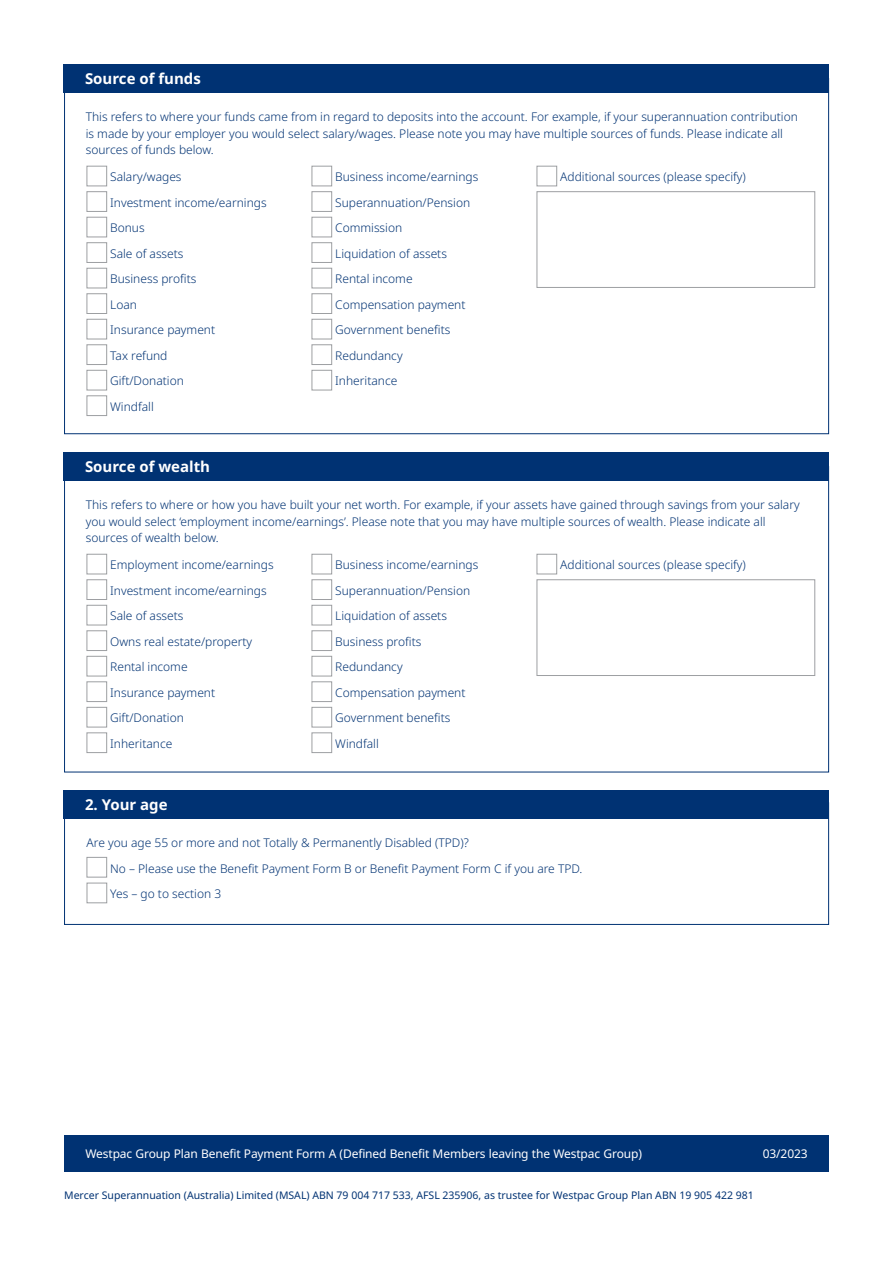
<style>
.page{position:relative;width:893px;height:1263px;background:#fff}
.page>*{position:absolute;margin:0;border:0;box-sizing:border-box;transform-origin:0 0}
.t1{font:700 15px "Noto Sans";color:#fff}
.t2{font:300 12px/16.5px "Noto Sans";color:#003273}
.t3{font:12px "Noto Sans";letter-spacing:-.01em;color:#fff}
.t4{font:10.5px "Noto Sans";color:#003273}
</style>
<div class="page">
<div style="left:64px;top:802px;width:765px;height:123px;border:1px solid #003273"></div>
<div style="left:64px;top:64px;width:765px;height:29px;background:#003273"></div>
<div style="left:64px;top:452px;width:765px;height:29px;background:#003273"></div>
<div style="left:64px;top:790px;width:765px;height:29px;background:#003273"></div>
<div style="left:87px;top:166px;width:20px;height:20px;background:#fff;border:1px solid #9d9fa2"></div>
<div style="left:87px;top:554px;width:20px;height:20px;background:#fff;border:1px solid #9d9fa2"></div>
<div style="left:312px;top:268px;width:20px;height:20px;background:#fff;border:1px solid #9d9fa2"></div>
<div style="left:312px;top:656px;width:20px;height:20px;background:#fff;border:1px solid #9d9fa2"></div>
<div style="left:87px;top:268px;width:20px;height:20px;background:#fff;border:1px solid #9d9fa2"></div>
<div style="left:87px;top:656px;width:20px;height:20px;background:#fff;border:1px solid #9d9fa2"></div>
<div style="left:312px;top:166px;width:20px;height:20px;background:#fff;border:1px solid #9d9fa2"></div>
<div style="left:312px;top:554px;width:20px;height:20px;background:#fff;border:1px solid #9d9fa2"></div>
<div style="left:87px;top:217px;width:20px;height:20px;background:#fff;border:1px solid #9d9fa2"></div>
<div style="left:87px;top:605px;width:20px;height:20px;background:#fff;border:1px solid #9d9fa2"></div>
<div style="left:312px;top:319px;width:20px;height:20px;background:#fff;border:1px solid #9d9fa2"></div>
<div style="left:312px;top:707px;width:20px;height:20px;background:#fff;border:1px solid #9d9fa2"></div>
<div style="left:87px;top:319px;width:20px;height:20px;background:#fff;border:1px solid #9d9fa2"></div>
<div style="left:87px;top:707px;width:20px;height:20px;background:#fff;border:1px solid #9d9fa2"></div>
<div style="left:312px;top:217px;width:20px;height:20px;background:#fff;border:1px solid #9d9fa2"></div>
<div style="left:312px;top:605px;width:20px;height:20px;background:#fff;border:1px solid #9d9fa2"></div>
<div style="left:87px;top:191px;width:20px;height:21px;background:#fff;border:1px solid #9d9fa2"></div>
<div style="left:87px;top:579px;width:20px;height:21px;background:#fff;border:1px solid #9d9fa2"></div>
<div style="left:312px;top:293px;width:20px;height:21px;background:#fff;border:1px solid #9d9fa2"></div>
<div style="left:312px;top:681px;width:20px;height:21px;background:#fff;border:1px solid #9d9fa2"></div>
<div style="left:87px;top:293px;width:20px;height:21px;background:#fff;border:1px solid #9d9fa2"></div>
<div style="left:87px;top:681px;width:20px;height:21px;background:#fff;border:1px solid #9d9fa2"></div>
<div style="left:312px;top:191px;width:20px;height:21px;background:#fff;border:1px solid #9d9fa2"></div>
<div style="left:312px;top:579px;width:20px;height:21px;background:#fff;border:1px solid #9d9fa2"></div>
<div style="left:87px;top:242px;width:20px;height:21px;background:#fff;border:1px solid #9d9fa2"></div>
<div style="left:87px;top:630px;width:20px;height:21px;background:#fff;border:1px solid #9d9fa2"></div>
<div style="left:312px;top:344px;width:20px;height:21px;background:#fff;border:1px solid #9d9fa2"></div>
<div style="left:312px;top:732px;width:20px;height:21px;background:#fff;border:1px solid #9d9fa2"></div>
<div style="left:312px;top:370px;width:20px;height:20px;background:#fff;border:1px solid #9d9fa2"></div>
<div style="left:87px;top:344px;width:20px;height:21px;background:#fff;border:1px solid #9d9fa2"></div>
<div style="left:87px;top:732px;width:20px;height:21px;background:#fff;border:1px solid #9d9fa2"></div>
<div style="left:87px;top:370px;width:20px;height:20px;background:#fff;border:1px solid #9d9fa2"></div>
<div style="left:87px;top:395px;width:20px;height:21px;background:#fff;border:1px solid #9d9fa2"></div>
<div style="left:312px;top:242px;width:20px;height:21px;background:#fff;border:1px solid #9d9fa2"></div>
<div style="left:312px;top:630px;width:20px;height:21px;background:#fff;border:1px solid #9d9fa2"></div>
<div style="left:537px;top:166px;width:20px;height:20px;background:#fff;border:1px solid #9d9fa2"></div>
<div style="left:537px;top:191px;width:278px;height:97px;background:#fff;border:1px solid #9d9fa2"></div>
<div style="left:537px;top:554px;width:20px;height:20px;background:#fff;border:1px solid #9d9fa2"></div>
<div style="left:537px;top:579px;width:278px;height:97px;background:#fff;border:1px solid #9d9fa2"></div>
<div style="left:87px;top:883px;width:20px;height:20px;background:#fff;border:1px solid #9d9fa2"></div>
<div style="left:87px;top:857px;width:20px;height:20px;background:#fff;border:1px solid #9d9fa2"></div>
<div style="left:64px;top:1136px;width:638px;height:36px;background:#003273"></div>
<div style="left:654px;top:1136px;width:175px;height:36px;background:#003273"></div>
<p class="t1" style="left:85px;top:68px;width:117px">Source of funds</p>
<p class="t2" style="left:86px;top:109px;width:714px">This refers to where your funds came from in regard to deposits into the account. For example, if your superannuation contribution is made by your employer you would select salary/wages. Please note you may have multiple sources of funds. Please indicate all sources of funds below.</p>
<p class="t2" style="left:110px;top:169px;width:73px">Salary/wages</p>
<p class="t2" style="left:335px;top:169px;width:145px">Business income/earnings</p>
<p class="t2" style="left:560px;top:169px;width:187px">Additional sources (please specify)</p>
<p class="t2" style="left:110px;top:194px;width:158px">Investment income/earnings</p>
<p class="t2" style="left:335px;top:194px;width:137px">Superannuation/Pension</p>
<p class="t2" style="left:110px;top:220px;width:36px">Bonus</p>
<p class="t2" style="left:335px;top:220px;width:69px">Commission</p>
<p class="t2" style="left:110px;top:246px;width:75px">Sale of assets</p>
<p class="t2" style="left:335px;top:246px;width:113px">Liquidation of assets</p>
<p class="t2" style="left:110px;top:271px;width:88px">Business profits</p>
<p class="t2" style="left:335px;top:271px;width:79px">Rental income</p>
<p class="t2" style="left:110px;top:297px;width:28px">Loan</p>
<p class="t2" style="left:335px;top:297px;width:132px">Compensation payment</p>
<p class="t2" style="left:110px;top:322px;width:107px">Insurance payment</p>
<p class="t2" style="left:335px;top:322px;width:117px">Government benefits</p>
<p class="t2" style="left:110px;top:348px;width:59px">Tax refund</p>
<p class="t2" style="left:335px;top:348px;width:69px">Redundancy</p>
<p class="t2" style="left:110px;top:369px;width:75px;line-height:25.5px">Gift/Donation<br>Windfall</p>
<p class="t2" style="left:335px;top:373px;width:64px">Inheritance</p>
<p class="t1" style="left:85px;top:456px;width:127px">Source of wealth</p>
<p class="t2" style="left:86px;top:497px;width:715px">This refers to where or how you have built your net worth. For example, if your assets have gained through savings from your salary you would select ‘employment income/earnings’. Please note that you may have multiple sources of wealth. Please indicate all sources of wealth below.</p>
<p class="t2" style="left:110px;top:557px;width:165px">Employment income/earnings</p>
<p class="t2" style="left:335px;top:557px;width:145px">Business income/earnings</p>
<p class="t2" style="left:560px;top:557px;width:187px">Additional sources (please specify)</p>
<p class="t2" style="left:110px;top:583px;width:158px">Investment income/earnings</p>
<p class="t2" style="left:335px;top:583px;width:137px">Superannuation/Pension</p>
<p class="t2" style="left:110px;top:608px;width:75px">Sale of assets</p>
<p class="t2" style="left:335px;top:608px;width:113px">Liquidation of assets</p>
<p class="t2" style="left:110px;top:634px;width:144px">Owns real estate/property</p>
<p class="t2" style="left:335px;top:634px;width:88px">Business profits</p>
<p class="t2" style="left:110px;top:659px;width:79px">Rental income</p>
<p class="t2" style="left:335px;top:659px;width:69px">Redundancy</p>
<p class="t2" style="left:110px;top:685px;width:107px">Insurance payment</p>
<p class="t2" style="left:335px;top:685px;width:132px">Compensation payment</p>
<p class="t2" style="left:110px;top:710px;width:75px">Gift/Donation</p>
<p class="t2" style="left:335px;top:710px;width:117px">Government benefits</p>
<p class="t2" style="left:110px;top:736px;width:64px">Inheritance</p>
<p class="t2" style="left:335px;top:736px;width:45px">Windfall</p>
<p class="t1" style="left:85px;top:794px;width:84px">2. Your age</p>
<p class="t2" style="left:87px;top:834px;width:384px">Are you age 55 or more and not Totally &amp; Permanently Disabled (TPD)?</p>
<p class="t2" style="left:110px;top:886px;width:113px">Yes – go to section 3</p>
<p class="t2" style="left:110px;top:860px;width:474px">No – Please use the Benefit Payment Form B or Benefit Payment Form C if you are TPD.</p>
<p class="t3" style="left:85px;top:1145px;width:558px">Westpac Group Plan Benefit Payment Form A (Defined Benefit Members leaving the Westpac Group)</p>
<p class="t3" style="left:763px;top:1145px;width:46px">03/2023</p>
<p class="t4" style="left:64px;top:1188px;width:691px">Mercer Superannuation (Australia) Limited (MSAL) ABN 79 004 717 533, AFSL 235906, as trustee for Westpac Group Plan ABN 19 905 422 981</p>
</div>
